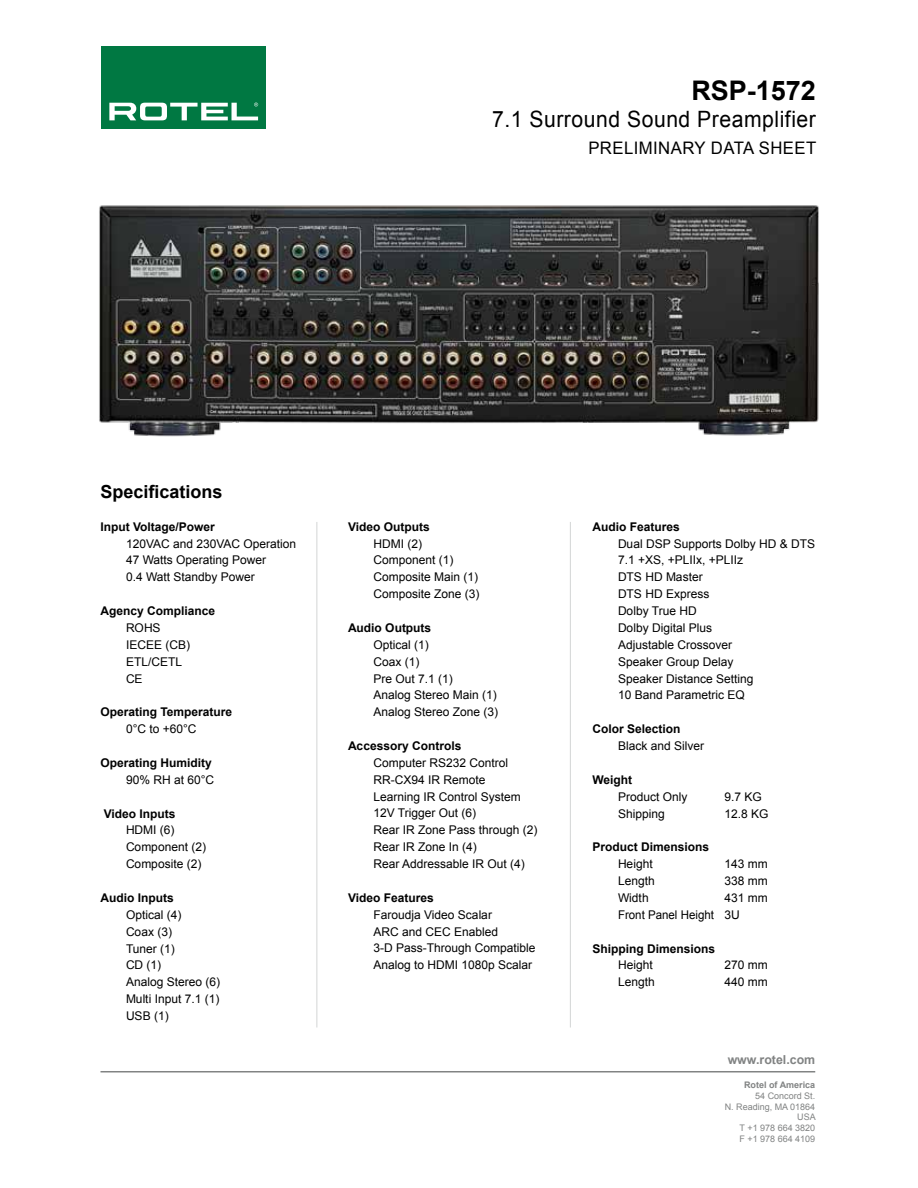
<style>
.page{position:relative;width:918px;height:1188px;background:#fff}
.page>*{position:absolute;margin:0;border:0;box-sizing:border-box;transform-origin:0 0}
.t1{font:700 27px "Arial";color:#000}
.t2{font:22.5px "Arial";letter-spacing:.025em;color:#000;scale:.94 1}
.t3{font:700 18px "Arial";color:#000}
.t4{font:17.25px "Arial";letter-spacing:.025em;color:#000}
.t5{font:700 12.3px "Arial";color:#818383}
.t6{font:12px/16.8px "Arial";color:#000}
.t7{font:700 12px "Arial";color:#000}
.t8{font:9px/10.8px "Arial";color:#818383;text-align:right}
.t9{font:700 9px "Arial";color:#818383}
</style>
<div class="page">
<div style="left:101px;top:46px;width:165px;height:82px;background:#007842"></div>
<svg style="left:109px;top:103px;width:149px;height:17px"></svg>
<hr style="left:100px;top:1071px;width:715px;height:1px;background:#818383">
<hr style="left:316px;top:522px;width:1px;height:505px;background:#d3d5d5">
<hr style="left:570px;top:522px;width:1px;height:505px;background:#d3d5d5">
<img style="left:99px;top:205px;width:720px;height:232px">
<h1 class="t1" style="left:691px;top:73px;width:126px">RSP-1572</h1>
<h2 class="t2" style="left:492px;top:105px;width:346px">7.1 Surround Sound Preamplifier</h2>
<h3 class="t4" style="left:588px;top:137px;width:229px">PRELIMINARY DATA SHEET</h3>
<h3 class="t3" style="left:100px;top:479px;width:124px">Specifications</h3>
<p class="t7" style="left:100px;top:519px;width:116px">Input Voltage/Power</p>
<p class="t6" style="left:126px;top:535px;width:172px">120VAC and 230VAC Operation<br>47 Watts Operating Power<br>0.4 Watt Standby Power</p>
<p class="t7" style="left:100px;top:603px;width:116px">Agency Compliance</p>
<p class="t6" style="left:126px;top:619px;width:66px">ROHS<br>IECEE (CB)<br>ETL/CETL<br>CE</p>
<p class="t7" style="left:100px;top:704px;width:133px">Operating Temperature</p>
<p class="t6" style="left:126px;top:721px;width:72px">0°C to +60°C</p>
<p class="t7" style="left:100px;top:755px;width:113px">Operating Humidity</p>
<p class="t6" style="left:126px;top:771px;width:90px">90% RH at 60°C</p>
<p class="t7" style="left:104px;top:805px;width:73px">Video Inputs</p>
<p class="t6" style="left:126px;top:822px;width:82px">HDMI (6)<br>Component (2)<br>Composite (2)</p>
<p class="t7" style="left:100px;top:890px;width:75px">Audio Inputs</p>
<p class="t6" style="left:126px;top:906px;width:96px">Optical (4)<br>Coax (3)<br>Tuner (1)<br>CD (1)<br>Analog Stereo (6)<br>Multi Input 7.1 (1)<br>USB (1)</p>
<p class="t7" style="left:348px;top:519px;width:83px">Video Outputs</p>
<p class="t6" style="left:374px;top:535px;width:108px">HDMI (2)<br>Component (1)<br>Composite Main (1)<br>Composite Zone (3)</p>
<p class="t7" style="left:348px;top:620px;width:85px">Audio Outputs</p>
<p class="t6" style="left:374px;top:636px;width:126px">Optical (1)<br>Coax (1)<br>Pre Out 7.1 (1)<br>Analog Stereo Main (1)<br>Analog Stereo Zone (3)</p>
<p class="t7" style="left:348px;top:738px;width:115px">Accessory Controls</p>
<p class="t6" style="left:374px;top:754px;width:166px">Computer RS232 Control<br>RR-CX94 IR Remote<br>Learning IR Control System<br>12V Trigger Out (6)<br>Rear IR Zone Pass through (2)<br>Rear IR Zone In (4)<br>Rear Addressable IR Out (4)</p>
<p class="t7" style="left:348px;top:890px;width:87px">Video Features</p>
<p class="t6" style="left:374px;top:906px;width:164px">Faroudja Video Scalar<br>ARC and CEC Enabled<br>3-D Pass-Through Compatible<br>Analog to HDMI 1080p Scalar</p>
<p class="t7" style="left:592px;top:519px;width:89px">Audio Features</p>
<p class="t6" style="left:618px;top:535px;width:199px">Dual DSP Supports Dolby HD &amp; DTS<br>7.1 +XS, +PLIIx, +PLIIz<br>DTS HD Master<br>DTS HD Express<br>Dolby True HD<br>Dolby Digital Plus<br>Adjustable Crossover<br>Speaker Group Delay<br>Speaker Distance Setting<br>10 Band Parametric EQ</p>
<p class="t7" style="left:592px;top:721px;width:90px">Color Selection</p>
<p class="t6" style="left:618px;top:738px;width:88px">Black and Silver</p>
<p class="t7" style="left:592px;top:772px;width:41px">Weight</p>
<p class="t6" style="left:618px;top:788px;width:71px">Product Only</p>
<p class="t6" style="left:724px;top:788px;width:39px">9.7 KG</p>
<p class="t6" style="left:618px;top:805px;width:48px">Shipping</p>
<p class="t6" style="left:724px;top:805px;width:46px">12.8 KG</p>
<p class="t7" style="left:592px;top:839px;width:118px">Product Dimensions</p>
<p class="t6" style="left:618px;top:856px;width:36px">Height</p>
<p class="t6" style="left:724px;top:856px;width:45px">143 mm</p>
<p class="t6" style="left:618px;top:873px;width:38px">Length</p>
<p class="t6" style="left:724px;top:873px;width:45px">338 mm</p>
<p class="t6" style="left:618px;top:889px;width:32px">Width</p>
<p class="t6" style="left:618px;top:889px;width:151px;text-indent:106px">431 mm<br>Front Panel Height 3U</p>
<p class="t7" style="left:593px;top:940px;width:124px">Shipping Dimensions</p>
<p class="t6" style="left:618px;top:957px;width:36px">Height</p>
<p class="t6" style="left:725px;top:957px;width:45px">270 mm</p>
<p class="t6" style="left:618px;top:974px;width:38px">Length</p>
<p class="t6" style="left:725px;top:974px;width:45px">440 mm</p>
<p class="t5" style="left:728px;top:1051px;width:89px">www.rotel.com</p>
<p class="t9" style="left:744px;top:1079px;width:73px">Rotel of America</p>
<p class="t8" style="left:725px;top:1090px;width:93px">54 Concord St.<br>N. Reading, MA 01864<br>USA<br>T +1 978 664 3820<br>F +1 978 664 4109</p>
</div>
